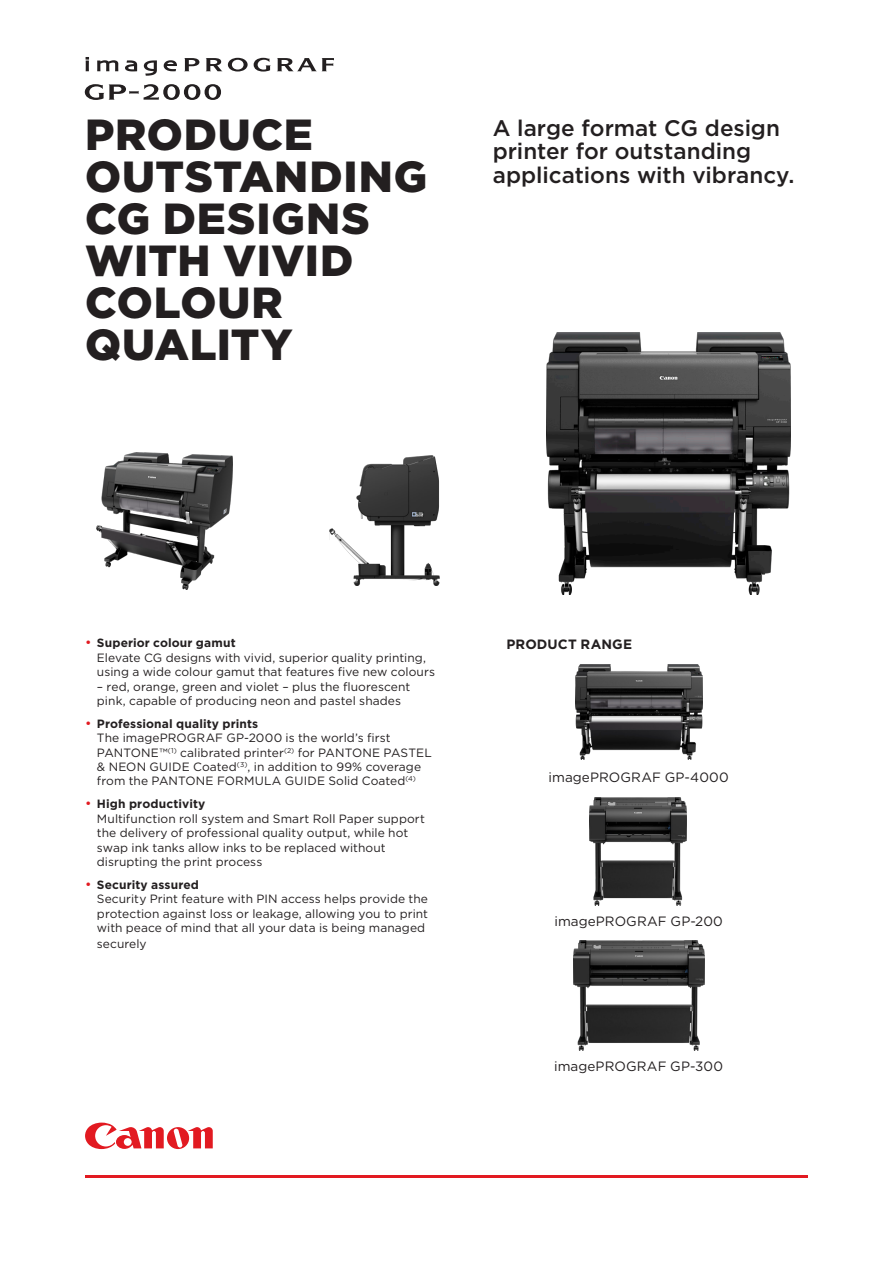
<style>
.page{position:relative;width:893px;height:1263px;background:#fff}
.page>*{position:absolute;margin:0;border:0;box-sizing:border-box;transform-origin:0 0}
.COVER_HEADER_LARGE{font:900 43.5px/42px "Gotham";letter-spacing:.015em;color:#231f20}
.INTRO{font:500 22.5px/23.4px "Gotham";color:#231f20}
.BODY{font:13.5px "Gotham";letter-spacing:.005em;color:#231f20}
.SUBHEAD{font:700 13.5px "Gotham";letter-spacing:.01em;color:#231f20}
.t1{font:12px/14.4px "Gotham";letter-spacing:.005em;color:#231f20}
.s1{font-size:13.5px;color:#e21a21}
.s2{font-weight:700}
</style>
<div class="page">
<svg style="left:85px;top:1122px;width:128px;height:28px"></svg>
<hr style="left:85px;top:1175px;width:723px;height:3px;background:#e21a21">
<img style="left:573px;top:941px;width:131px;height:110px">
<img style="left:97px;top:453px;width:135px;height:136px">
<img style="left:329px;top:455px;width:110px;height:130px">
<img style="left:589px;top:798px;width:98px;height:108px">
<img style="left:575px;top:665px;width:127px;height:94px">
<svg style="left:85px;top:84px;width:136px;height:16px"></svg>
<svg style="left:184px;top:58px;width:15px;height:13px"></svg>
<svg style="left:206px;top:58px;width:42px;height:14px"></svg>
<svg style="left:254px;top:58px;width:17px;height:14px"></svg>
<svg style="left:277px;top:58px;width:57px;height:13px"></svg>
<svg style="left:86px;top:57px;width:3px;height:14px"></svg>
<svg style="left:97px;top:60px;width:21px;height:11px"></svg>
<svg style="left:125px;top:60px;width:12px;height:11px"></svg>
<svg style="left:144px;top:60px;width:13px;height:16px"></svg>
<svg style="left:164px;top:60px;width:13px;height:11px"></svg>
<img style="left:546px;top:333px;width:244px;height:261px">
<p class="COVER_HEADER_LARGE" style="left:85px;top:112px;width:344px">PRODUCE<br>OUTSTANDING<br>CG DESIGNS<br>WITH VIVID<br>COLOUR<br>QUALITY</p>
<p class="INTRO" style="left:493px;top:116px;width:303px">A large format CG design printer for outstanding applications with vibrancy.</p>
<p class="t1" style="left:97px;top:636px;width:340px;text-indent:-12px"><span class="s1">•</span> <span class="s2">Superior colour gamut<br></span>Elevate CG designs with vivid, superior quality printing, using a wide colour gamut that features five new colours</p>
<p class="t1" style="left:97px;top:679px;width:315px">– red, orange, green and violet – plus the fluorescent pink, capable of producing neon and pastel shades</p>
<p class="t1" style="left:97px;top:716px;width:336px;text-indent:-12px"><span class="s1">•</span> <span class="s2">Professional quality prints<br></span>The imagePROGRAF GP-2000 is the world’s first PANTONE™<sup>(1)</sup> calibrated printer<sup>(2)</sup> for PANTONE PASTEL &amp; NEON GUIDE Coated<sup>(3)</sup>, in addition to 99% coverage from the PANTONE FORMULA GUIDE Solid Coated<sup>(4)</sup></p>
<p class="t1" style="left:97px;top:797px;width:329px;text-indent:-12px"><span class="s1">•</span> <span class="s2">High productivity<br></span>Multifunction roll system and Smart Roll Paper support the delivery of professional quality output, while hot swap ink tanks allow inks to be replaced without disrupting the print process</p>
<p class="t1" style="left:97px;top:877px;width:333px;text-indent:-12px"><span class="s1">•</span> <span class="s2">Security assured<br></span>Security Print feature with PIN access helps provide the protection against loss or leakage, allowing you to print with peace of mind that all your data is being managed</p>
<p class="t1" style="left:97px;top:936px;width:51px">securely</p>
<p class="SUBHEAD" style="left:506px;top:635px;width:127px">PRODUCT RANGE</p>
<p class="BODY" style="left:549px;top:768px;width:182px">imagePROGRAF GP-4000</p>
<p class="BODY" style="left:554px;top:912px;width:170px">imagePROGRAF GP-200</p>
<p class="BODY" style="left:554px;top:1058px;width:170px">imagePROGRAF GP-300</p>
</div>
